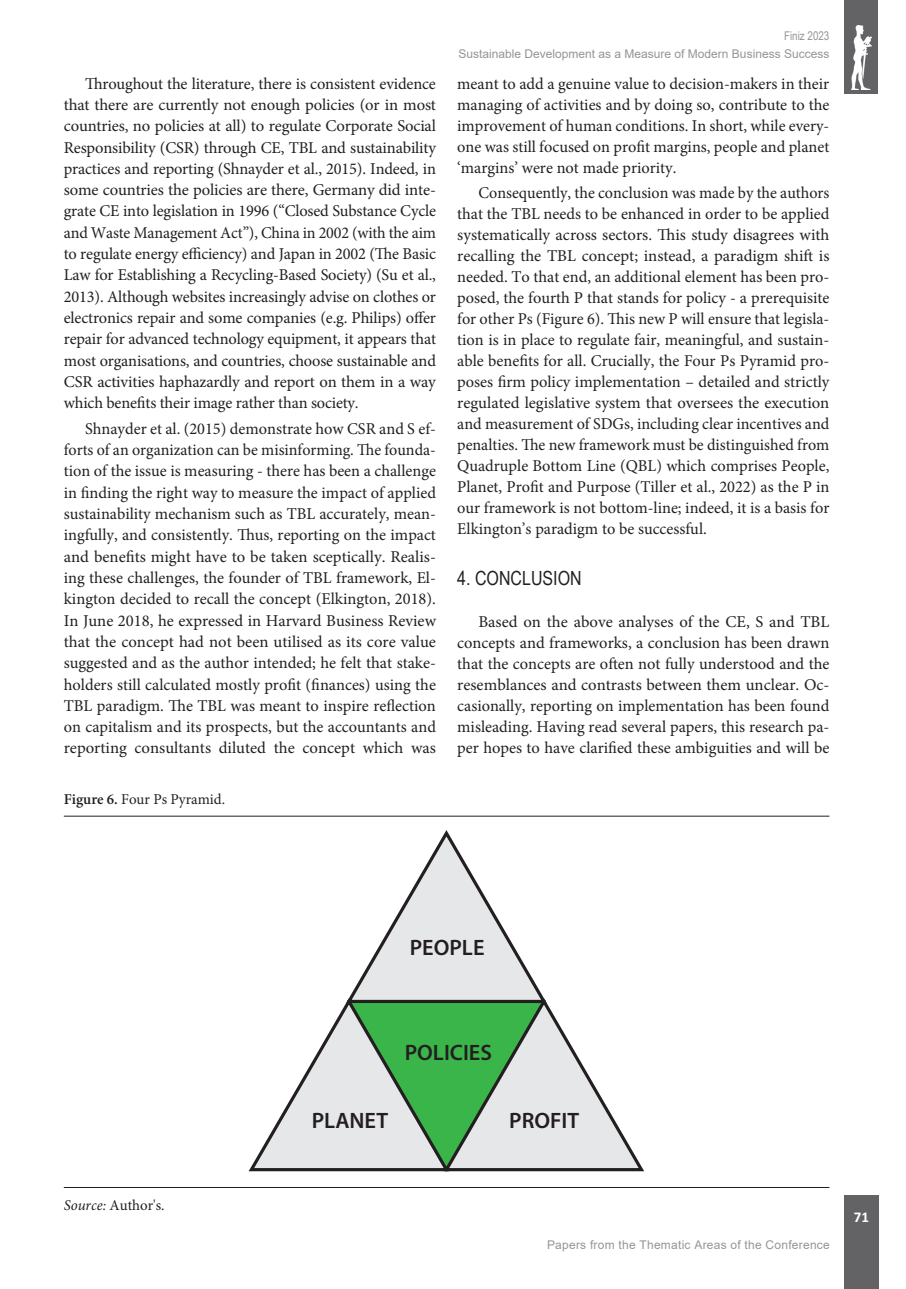
<style>
.page{position:relative;width:906px;height:1289px;background:#fff}
.page>*{position:absolute;margin:0;border:0;box-sizing:border-box;transform-origin:0 0}
.t1{font:600 22.35px "Myriad Pro";color:#231f20}
.t2{font:19.5px "Arial Narrow";color:#231f20}
.t3{font:16.5px/21.3px "Minion Pro";color:#231f20;text-align:justify}
.t4{font:15px "Minion Pro";color:#231f20}
.t5{font:700 15px "Calibri";color:#fff}
.t6{font:12px "Arial";color:#939598}
.t7{font:12px "Arial";letter-spacing:.02em;color:#939598}
.t8{font:12px "Arial Narrow";color:#939598}
.s1{font-weight:600}
.s2{font-style:italic}
</style>
<div class="page">
<div style="left:844px;top:1195px;width:34px;height:93px;background:#636366"></div>
<div style="left:844px;top:0;width:34px;height:94px;background:#636366"></div>
<img style="left:851px;top:26px;width:20px;height:63px">
<hr style="left:64px;top:815px;width:765px;height:1px;background:#231f20">
<hr style="left:64px;top:1187px;width:765px;height:1px;background:#231f20">
<svg style="left:248px;top:830px;width:396px;height:342px"></svg>
<p class="t3" style="left:64px;top:73px;width:374px;text-indent:21px">Throughout the literature, there is consistent evidence that there are currently not enough policies (or in most countries, no policies at all) to regulate Corporate Social Responsibility (CSR) through CE, TBL and sustainability practices and reporting (Shnayder et al., 2015). Indeed, in some countries the policies are there, Germany did inte&shy;grate CE into legislation in 1996 (“Closed Substance Cycle and Waste Management Act”), China in 2002 (with the aim to regulate energy efficiency) and Japan in 2002 (The Basic Law for Establishing a Recycling-Based Society) (Su et al., 2013). Although websites increasingly advise on clothes or electronics repair and some companies (e.g. Philips) offer repair for advanced technology equipment, it appears that most organisations, and countries, choose sustainable and CSR activities haphazardly and report on them in a way which benefits their image rather than society.</p>
<p class="t3" style="left:64px;top:418px;width:374px;text-indent:21px">Shnayder et al. (2015) demonstrate how CSR and S ef&shy;forts of an organization can be misinforming. The founda&shy;tion of the issue is measuring - there has been a challenge in finding the right way to measure the impact of applied sustainability mechanism such as TBL accurately, mean&shy;ingfully, and consistently. Thus, reporting on the impact and benefits might have to be taken sceptically. Realis&shy;ing these challenges, the founder of TBL framework, El&shy;kington decided to recall the concept (Elkington, 2018).<br>In June 2018, he expressed in Harvard Business Review that the concept had not been utilised as its core value suggested and as the author intended; he felt that stake&shy;holders still calculated mostly profit (finances) using the TBL paradigm. The TBL was meant to inspire reflection on capitalism and its prospects, but the accountants and reporting consultants diluted the concept which was</p>
<p class="t4" style="left:64px;top:788px;width:163px"><span class="s1">Figure 6.</span> Four Ps Pyramid.</p>
<p class="t8" style="left:784px;top:27px;width:47px">Finiz 2023</p>
<p class="t6" style="left:458px;top:46px;width:372px">Sustainable Development as a Measure of Modern Business Success</p>
<p class="t3" style="left:457px;top:73px;width:374px">meant to add a genuine value to decision-makers in their managing of activities and by doing so, contribute to the improvement of human conditions. In short, while every&shy;one was still focused on profit margins, people and planet ‘margins’ were not made priority.</p>
<p class="t3" style="left:457px;top:182px;width:374px;text-indent:21px">Consequently, the conclusion was made by the authors that the TBL needs to be enhanced in order to be applied systematically across sectors. This study disagrees with recalling the TBL concept; instead, a paradigm shift is needed. To that end, an additional element has been pro&shy;posed, the fourth P that stands for policy - a prerequisite for other Ps (Figure 6). This new P will ensure that legisla&shy;tion is in place to regulate fair, meaningful, and sustain&shy;able benefits for all. Crucially, the Four Ps Pyramid pro&shy;poses firm policy implementation – detailed and strictly regulated legislative system that oversees the execution and measurement of SDGs, including clear incentives and penalties. The new framework must be distinguished from Quadruple Bottom Line (QBL) which comprises People, Planet, Profit and Purpose (Tiller et al., 2022) as the P in our framework is not bottom-line; indeed, it is a basis for Elkington’s paradigm to be successful.</p>
<p class="t2" style="left:457px;top:564px;width:126px">4. CONCLUSION</p>
<p class="t3" style="left:457px;top:611px;width:374px;text-indent:21px">Based on the above analyses of the CE, S and TBL concepts and frameworks, a conclusion has been drawn that the concepts are often not fully understood and the resemblances and contrasts between them unclear. Oc&shy;casionally, reporting on implementation has been found misleading. Having read several papers, this research pa&shy;per hopes to have clarified these ambiguities and will be</p>
<p class="t4" style="left:64px;top:1194px;width:102px"><span class="s2">Source:</span> Author's.</p>
<h1 class="t1" style="left:410px;top:933px;width:76px">PEOPLE</h1>
<h1 class="t1" style="left:405px;top:1038px;width:89px">POLICIES</h1>
<h1 class="t1" style="left:312px;top:1106px;width:78px">PLANET</h1>
<h1 class="t1" style="left:509px;top:1106px;width:71px">PROFIT</h1>
<p class="t7" style="left:547px;top:1236px;width:284px">Papers from the Thematic Areas of the Conference</p>
<p class="t5" style="left:853px;top:1205px;width:17px">71</p>
</div>
